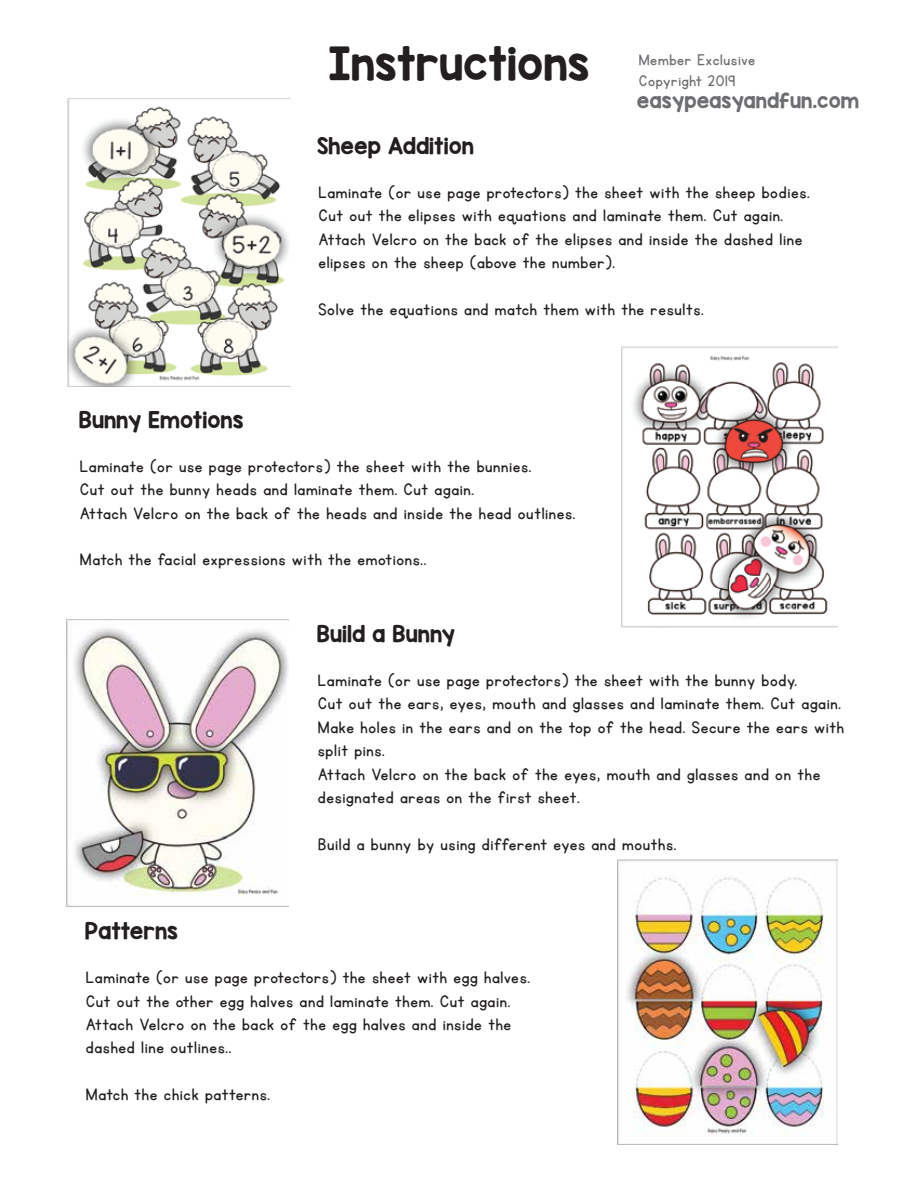
<style>
.page{position:relative;width:918px;height:1188px;background:#fff}
.page>*{position:absolute;margin:0;border:0;box-sizing:border-box;transform-origin:0 0}
.t1{font:39px "KG Red Hands";color:#231f20}
.t2{font:19.5px/23.4px "KG Primary Penmanship 2";color:#231f20}
.t3{font:19.5px "KG Red Hands";color:#231f20}
.t4{font:18px/21.6px "KG Primary Penmanship 2";color:#6d6e71}
.t5{font:18px "KG Red Hands";color:#6d6e71}
</style>
<div class="page">
<img style="left:617px;top:859px;width:220px;height:285px">
<img style="left:66px;top:618px;width:223px;height:289px">
<img style="left:68px;top:98px;width:222px;height:289px">
<img style="left:621px;top:347px;width:216px;height:280px">
<h1 class="t1" style="left:328px;top:38px;width:263px">Instructions</h1>
<p class="t3" style="left:317px;top:133px;width:158px">Sheep Addition</p>
<p class="t4" style="left:638px;top:49px;width:119px">Member Exclusive<br>Copyright 2019</p>
<p class="t5" style="left:637px;top:89px;width:224px">easypeasyandfun.com</p>
<p class="t3" style="left:79px;top:406px;width:166px">Bunny Emotions</p>
<p class="t2" style="left:318px;top:181px;width:493px">Laminate (or use page protectors) the sheet with the sheep bodies.<br>Cut out the elipses with equations and laminate them. Cut again.<br>Attach Velcro on the back of the elipses and inside the dashed line elipses on the sheep (above the number).</p>
<p class="t2" style="left:318px;top:298px;width:387px">Solve the equations and match them with the results.</p>
<p class="t2" style="left:80px;top:455px;width:498px">Laminate (or use page protectors) the sheet with the bunnies.<br>Cut out the bunny heads and laminate them. Cut again.<br>Attach Velcro on the back of the heads and inside the head outlines.</p>
<p class="t2" style="left:80px;top:549px;width:348px">Match the facial expressions with the emotions..</p>
<p class="t3" style="left:317px;top:621px;width:140px">Build a Bunny</p>
<p class="t3" style="left:85px;top:918px;width:95px">Patterns</p>
<p class="t2" style="left:318px;top:669px;width:528px">Laminate (or use page protectors) the sheet with the bunny body.<br>Cut out the ears, eyes, mouth and glasses and laminate them. Cut again.<br>Make holes in the ears and on the top of the head. Secure the ears with split pins.<br>Attach Velcro on the back of the eyes, mouth and glasses and on the designated areas on the first sheet.</p>
<p class="t2" style="left:318px;top:833px;width:361px">Build a bunny by using different eyes and mouths.</p>
<p class="t2" style="left:86px;top:967px;width:446px">Laminate (or use page protectors) the sheet with egg halves.<br>Cut out the other egg halves and laminate them. Cut again.<br>Attach Velcro on the back of the egg halves and inside the dashed line outlines..</p>
<p class="t2" style="left:86px;top:1084px;width:186px">Match the chick patterns.</p>
</div>
